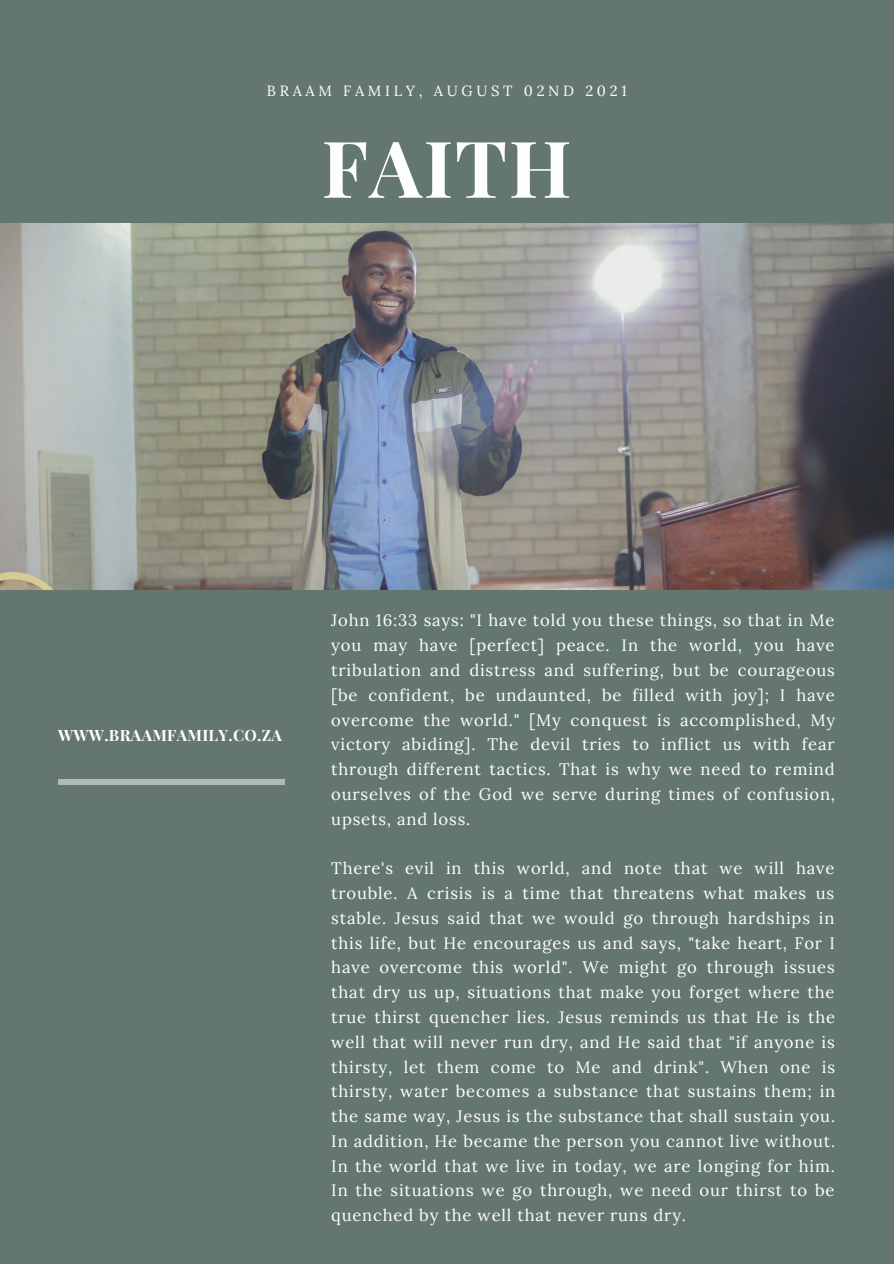
<style>
.page{position:relative;width:894px;height:1264px;background:#fff}
.page>*{position:absolute;margin:0;border:0;box-sizing:border-box;transform-origin:0 0}
.t1{font:700 78.45px "Playfair Display";letter-spacing:.02em;color:#fefefe}
.t2{font:16.65px/24.8px "Lora";letter-spacing:.05em;color:#fefefe;text-align:justify}
.t3{font:700 15.6px "Playfair Display";letter-spacing:.02em;color:#fefefe}
.t4{font:14.7px "Lora";letter-spacing:.25em;color:#fefefe}
</style>
<div class="page">
<div style="left:0;top:0;width:893px;height:1263px;background:#63776f"></div>
<img style="left:0;top:223px;width:893px;height:366px">
<div style="left:58px;top:779px;width:226px;height:5px;background:#afb9b5"></div>
<p class="t4" style="left:267px;top:81px;width:361px">BRAAM FAMILY, AUGUST 02ND 2021</p>
<h1 class="t1" style="left:321px;top:113px;width:251px">FAITH</h1>
<p class="t3" style="left:58px;top:724px;width:225px">WWW.BRAAMFAMILY.CO.ZA</p>
<p class="t2" style="left:331px;top:608px;width:505px">John 16:33 says: "I have told you these things, so that in Me you may have [perfect] peace. In the world, you have tribulation and distress and suffering, but be courageous [be confident, be undaunted, be filled with joy]; I have overcome the world." [My conquest is accomplished, My victory abiding]. The devil tries to inflict us with fear through different tactics. That is why we need to remind ourselves of the God we serve during times of confusion, upsets, and loss.</p>
<p class="t2" style="left:331px;top:855px;width:505px">There's evil in this world, and note that we will have trouble. A crisis is a time that threatens what makes us stable. Jesus said that we would go through hardships in this life, but He encourages us and says, "take heart, For I have overcome this world". We might go through issues that dry us up, situations that make you forget where the true thirst quencher lies. Jesus reminds us that He is the well that will never run dry, and He said that "if anyone is thirsty, let them come to Me and drink". When one is thirsty, water becomes a substance that sustains them; in the same way, Jesus is the substance that shall sustain you.<br>In addition, He became the person you cannot live without.<br>In the world that we live in today, we are longing for him.<br>In the situations we go through, we need our thirst to be quenched by the well that never runs dry.</p>
</div>
